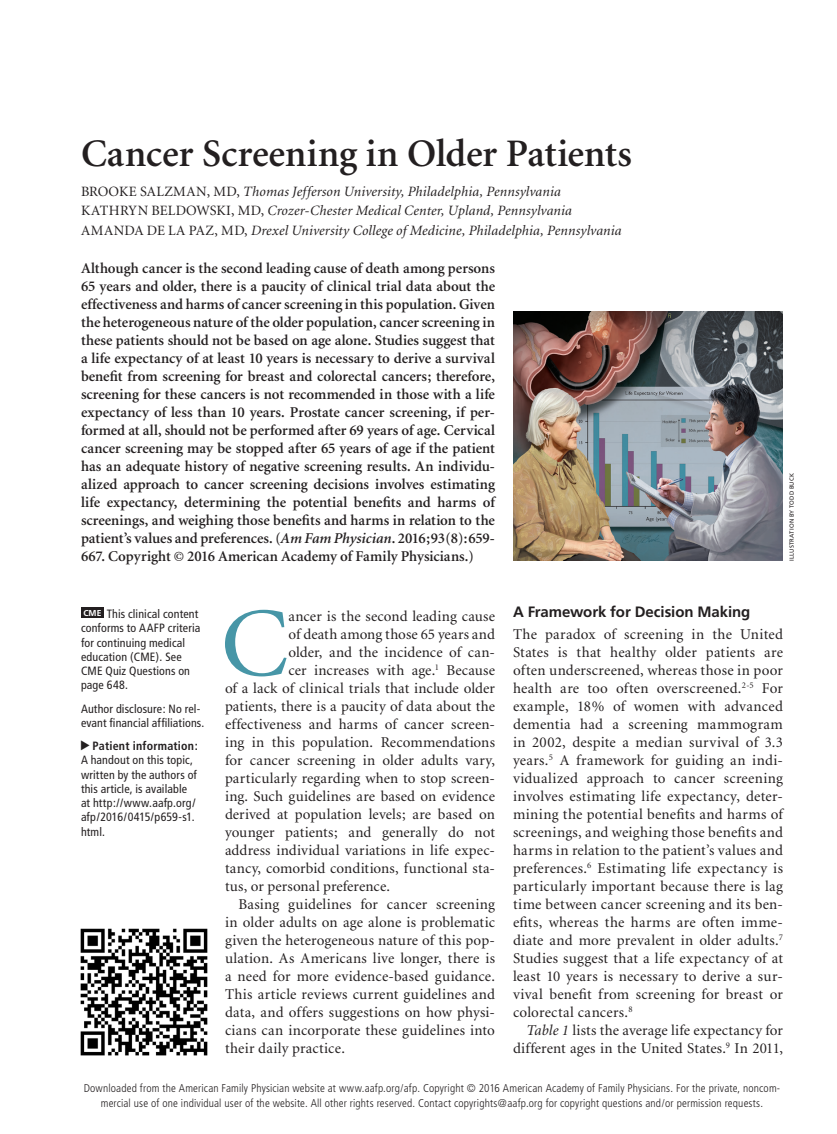
<style>
.page{position:relative;width:837px;height:1134px;background:#fff}
.page>*{position:absolute;margin:0;border:0;box-sizing:border-box;transform-origin:0 0}
.body_dropcap{font:98.1px "Minion";color:#4796a7;scale:1.05 1}
.article_title{font:600 39px "Minion";color:#231f20}
.abstract{font:600 15px/18px "Minion";letter-spacing:-.005em;color:#231f20;text-align:justify}
.body_noindent{font:15px/18px "Minion";letter-spacing:.02em;color:#231f20;text-align:justify}
.body_dropcap-2{font:15px "Minion";letter-spacing:.005em;color:#231f20}
.body_text{font:15px/18px "Minion";letter-spacing:.01em;color:#231f20;text-align:justify}
.head1{font:700 15px "Frutiger";letter-spacing:-.005em;color:#231f20}
.byline{font:italic 14.25px "Minion";letter-spacing:.01em;color:#231f20}
.t1{font:italic 12.75px "Minion";color:#231f20}
.t2{font:italic 600 12.75px "Minion";letter-spacing:.005em;color:#231f20}
.t3{font:12.75px "Minion";letter-spacing:.03em;color:#231f20}
.blurb{font:condensed 12px/14.2px "Frutiger";letter-spacing:.01em;color:#231f20}
.t4{font:300 condensed 11.25px/15px "Frutiger";letter-spacing:.015em;color:#231f20;text-align:center}
.t5{font:700 8.55px "Frutiger";color:#fff}
.art_credit{font:6px "Frutiger";letter-spacing:.025em;color:#231f20}
.s1{font-style:normal}
.s2{font-style:italic}
.s3{font-weight:700}
.s4{font-family:"Frutiger";font-weight:700;font-style:normal;font-size:15px}
</style>
<div class="page">
<img style="left:513px;top:312px;width:270px;height:249px">
<div style="left:81px;top:607px;width:23px;height:11px;background:#231f20"></div>
<img style="left:80px;top:928px;width:128px;height:128px">
<p class="article_title" style="left:81px;top:133px;width:553px">Cancer Screening in Older Patients</p>
<p class="byline" style="left:81px;top:184px;width:481px"><span class="s1">BROOKE SALZMAN, MD,</span> Thomas Jefferson University, Philadelphia, Pennsylvania</p>
<p class="byline" style="left:81px;top:204px;width:492px"><span class="s1">KATHRYN BELDOWSKI, MD,</span> Crozer-Chester Medical Center, Upland, Pennsylvania</p>
<p class="byline" style="left:81px;top:223px;width:542px"><span class="s1">AMANDA DE LA PAZ, MD,</span> Drexel University College of Medicine, Philadelphia, Pennsylvania</p>
<p class="abstract" style="left:81px;top:260px;width:416px">Although cancer is the second leading cause of death among persons 65 years and older, there is a paucity of clinical trial data about the effectiveness and harms of cancer screening in this population. Given the heterogeneous nature of the older population, cancer screening in these patients should not be based on age alone. Studies suggest that a life expectancy of at least 10 years is necessary to derive a survival benefit from screening for breast and colorectal cancers; therefore, screening for these cancers is not recommended in those with a life expectancy of less than 10 years. Prostate cancer screening, if per&shy;formed at all, should not be performed after 69 years of age. Cervical cancer screening may be stopped after 65 years of age if the patient has an adequate history of negative screening results. An individu&shy;alized approach to cancer screening decisions involves estimating life expectancy, determining the potential benefits and harms of screenings, and weighing those benefits and harms in relation to the patient’s values and preferences. (<span class="s2">Am Fam Physician</span>. 2016;93(8):659- 667. Copyright © 2016 American Academy of Family Physicians.)</p>
<p class="art_credit" style="left:788px;top:561px;width:89px;rotate:-90deg">ILLUSTRATION BY TODD BUCK</p>
<p class="blurb" style="left:81px;top:607px;width:121px;text-indent:26px">This clinical content conforms to AAFP criteria for continuing medical education (CME). See<br>CME Quiz Questions on page 648.</p>
<p class="blurb" style="left:81px;top:701px;width:125px">Author disclosure: No rel&shy;evant financial affiliations.</p>
<p class="blurb" style="left:81px;top:739px;width:118px;text-indent:12px"><span class="s3">Patient information:<br></span>A handout on this topic, written by the authors of this article, is available at http://www.aafp.org/ afp/2016/0415/p659-s1. html.</p>
<p class="t5" style="left:83px;top:608px;width:20px">CME</p>
<p class="body_dropcap" style="left:221px;top:595px;width:66px">C</p>
<p class="body_dropcap-2" style="left:288px;top:609px;width:208px">ancer is the second leading cause</p>
<p class="body_dropcap-2" style="left:288px;top:627px;width:208px">of death among those 65 years and</p>
<p class="body_dropcap-2" style="left:288px;top:645px;width:208px">older, and the incidence of can-</p>
<p class="body_dropcap-2" style="left:288px;top:663px;width:208px">cer increases with age.<sup>1</sup> Because</p>
<p class="body_dropcap-2" style="left:225px;top:681px;width:271px">of a lack of clinical trials that include older</p>
<p class="body_dropcap-2" style="left:225px;top:699px;width:272px">patients, there is a paucity of data about the</p>
<p class="body_dropcap-2" style="left:225px;top:717px;width:272px">effectiveness and harms of cancer screen-</p>
<p class="body_dropcap-2" style="left:225px;top:735px;width:271px">ing in this population. Recommendations</p>
<p class="body_dropcap-2" style="left:225px;top:753px;width:272px">for cancer screening in older adults vary,</p>
<p class="body_dropcap-2" style="left:225px;top:771px;width:272px">particularly regarding when to stop screen-</p>
<p class="body_dropcap-2" style="left:225px;top:789px;width:272px">ing. Such guidelines are based on evidence</p>
<p class="body_dropcap-2" style="left:225px;top:807px;width:271px">derived at population levels; are based on</p>
<p class="body_dropcap-2" style="left:225px;top:825px;width:272px">younger patients; and generally do not</p>
<p class="body_dropcap-2" style="left:225px;top:843px;width:272px">address individual variations in life expec-</p>
<p class="body_dropcap-2" style="left:225px;top:861px;width:272px">tancy, comorbid conditions, functional sta-</p>
<p class="body_dropcap-2" style="left:225px;top:879px;width:167px">tus, or personal preference.</p>
<p class="body_text" style="left:225px;top:896px;width:272px;text-indent:14px">Basing guidelines for cancer screening in older adults on age alone is problematic given the heterogeneous nature of this pop&shy;ulation. As Americans live longer, there is a need for more evidence-based guidance.<br>This article reviews current guidelines and data, and offers suggestions on how physi&shy;cians can incorporate these guidelines into their daily practice.</p>
<p class="head1" style="left:513px;top:603px;width:239px">A Framework for Decision Making</p>
<p class="body_noindent" style="left:513px;top:626px;width:272px">The paradox of screening in the United States is that healthy older patients are often underscreened, whereas those in poor health are too often overscreened.<sup>2-5</sup> For example, 18% of women with advanced dementia had a screening mammogram in 2002, despite a median survival of 3.3 years.<sup>5</sup> A framework for guiding an indi&shy;vidualized approach to cancer screening involves estimating life expectancy, deter&shy;mining the potential benefits and harms of screenings, and weighing those benefits and harms in relation to the patient’s values and preferences.<sup>6</sup> Estimating life expectancy is particularly important because there is lag time between cancer screening and its ben&shy;efits, whereas the harms are often imme&shy;diate and more prevalent in older adults.<sup>7<br></sup>Studies suggest that a life expectancy of at least 10 years is necessary to derive a sur&shy;vival benefit from screening for breast or colorectal cancers.<sup>8</sup></p>
<p class="body_text" style="left:513px;top:1022px;width:271px;text-align:right"><span class="s2">Table 1</span> lists the average life expectancy for different ages in the United States.<sup>9</sup> In 2011,</p>
<p class="t1" style="left:81px;top:1080px;width:193px">April 15, 2016 ◆ Volume 93, Number 8</p>
<p class="t3" style="left:384px;top:1080px;width:97px">www.aafp.org/afp</p>
<p class="t2" style="left:610px;top:1080px;width:175px">American Family Physician <span class="s4">659</span></p>
<p class="t4" style="left:84px;top:1081px;width:698px">Downloaded from the American Family Physician website at www.aafp.org/afp. Copyright © 2016 American Academy of Family Physicians. For the private, noncom&shy;mercial use of one individual user of the website. All other rights reserved. Contact copyrights@aafp.org for copyright questions and/or permission requests.</p>
</div>
